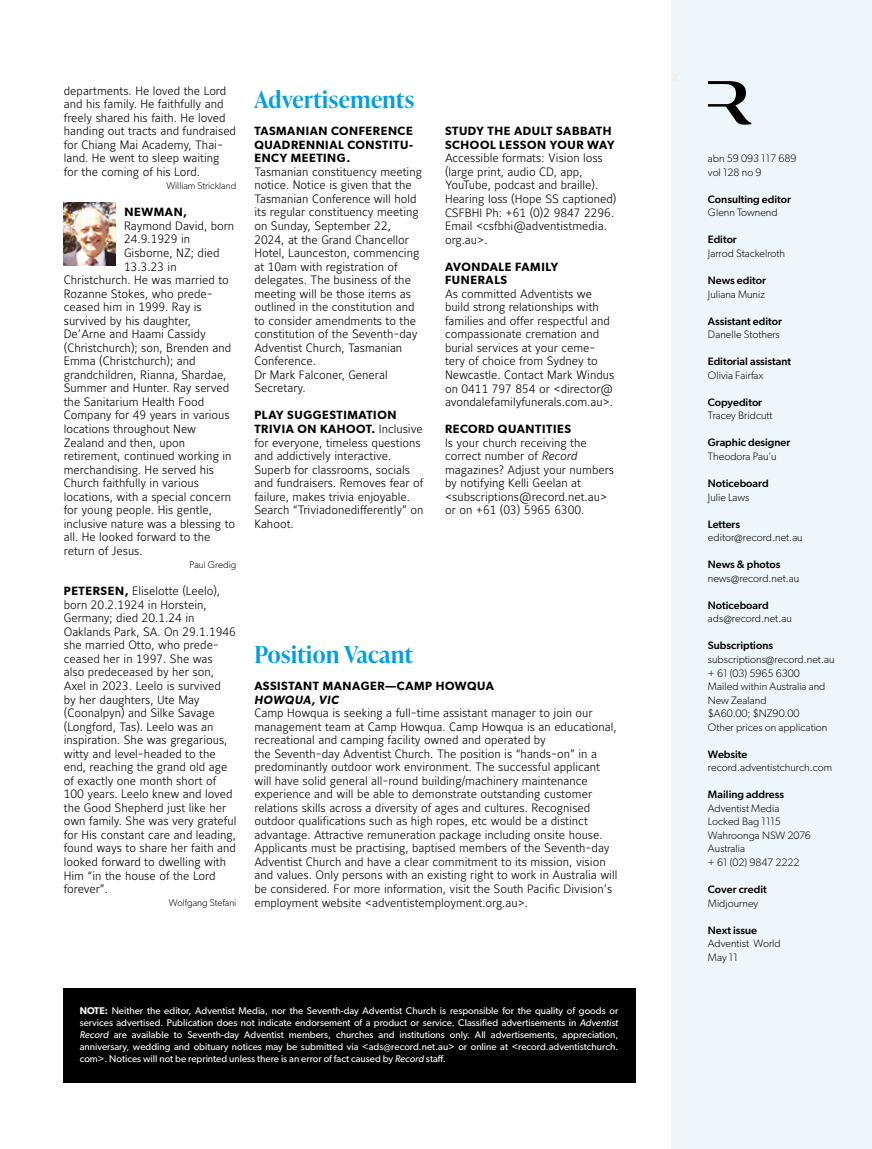
<style>
.page{position:relative;width:872px;height:1149px;background:#fff}
.page>*{position:absolute;margin:0;border:0;box-sizing:border-box;transform-origin:0 0}
.t1{font:600 23.25px "Ivy Presto Headline";letter-spacing:.02em;color:#009fe3}
.t2{font:12px/13.5px "Maurea Light Tf";color:#000}
.t3{font:600 12px/13.5px "Gibson";letter-spacing:.05em;color:#000}
.t4{font:italic 600 12px "Gibson";letter-spacing:.05em;color:#000}
.t5{font:300 10.8px/13.5px "Gibson";color:#000}
.t6{font:500 10.8px "Gibson";color:#000}
.t7{font:9.75px/12px "Gibson";color:#fff;text-align:justify}
.t8{font:300 9.75px "Gibson";color:#000}
.s1{font-family:"Gibson";font-weight:600}
.s2{font-family:"Maurea Light Tf";font-weight:400}
.s3{font-family:"Maurea Light Italic Tf"}
.s4{font-weight:600}
.s5{font-style:italic}
</style>
<div class="page">
<div style="left:671px;top:0;width:201px;height:1148px;background:#eef6f9"></div>
<svg style="left:708px;top:81px;width:43px;height:44px"></svg>
<div style="left:63px;top:987px;width:572px;height:94px;background:#000"></div>
<img style="left:64px;top:203px;width:51px;height:62px">
<p class="t2" style="left:64px;top:84px;width:174px">departments. He loved the Lord and his family. He faithfully and freely shared his faith. He loved handing out tracts and fundraised for Chiang Mai Academy, Thai&shy;land. He went to sleep waiting for the coming of his Lord.</p>
<p class="t8" style="left:166px;top:180px;width:71px">William Strickland</p>
<p class="t3" style="left:125px;top:205px;width:64px">NEWMAN,</p>
<p class="t2" style="left:124px;top:219px;width:112px">Raymond David, born</p>
<p class="t2" style="left:124px;top:233px;width:68px">24.9.1929 in</p>
<p class="t2" style="left:124px;top:247px;width:97px">Gisborne, NZ; died</p>
<p class="t2" style="left:124px;top:260px;width:54px">13.3.23 in</p>
<p class="t2" style="left:64px;top:274px;width:167px">Christchurch. He was married to</p>
<p class="t2" style="left:64px;top:287px;width:150px">Rozanne Stokes, who prede-</p>
<p class="t2" style="left:64px;top:301px;width:140px">ceased him in 1999. Ray is</p>
<p class="t2" style="left:64px;top:314px;width:129px">survived by his daughter,</p>
<p class="t2" style="left:64px;top:328px;width:143px">De’Arne and Haami Cassidy</p>
<p class="t2" style="left:64px;top:341px;width:169px">(Christchurch); son, Brenden and</p>
<p class="t2" style="left:64px;top:355px;width:133px">Emma (Christchurch); and</p>
<p class="t2" style="left:64px;top:368px;width:164px">grandchildren, Rianna, Shardae,</p>
<p class="t2" style="left:64px;top:382px;width:167px">Summer and Hunter. Ray served</p>
<p class="t2" style="left:64px;top:395px;width:142px">the Sanitarium Health Food</p>
<p class="t2" style="left:64px;top:409px;width:167px">Company for 49 years in various</p>
<p class="t2" style="left:64px;top:422px;width:134px">locations throughout New</p>
<p class="t2" style="left:64px;top:436px;width:123px">Zealand and then, upon</p>
<p class="t2" style="left:64px;top:449px;width:169px">retirement, continued working in</p>
<p class="t2" style="left:64px;top:463px;width:152px">merchandising. He served his</p>
<p class="t2" style="left:64px;top:476px;width:137px">Church faithfully in various</p>
<p class="t2" style="left:64px;top:490px;width:169px">locations, with a special concern</p>
<p class="t2" style="left:64px;top:503px;width:150px">for young people. His gentle,</p>
<p class="t2" style="left:64px;top:517px;width:173px">inclusive nature was a blessing to</p>
<p class="t2" style="left:64px;top:531px;width:148px">all. He looked forward to the</p>
<p class="t2" style="left:64px;top:544px;width:80px">return of Jesus.</p>
<p class="t8" style="left:189px;top:558px;width:48px">Paul Gredig</p>
<p class="t2" style="left:64px;top:584px;width:174px"><span class="s1">PETERSEN,</span> Eliselotte (Leelo), born 20.2.1924 in Horstein,<br>Germany; died 20.1.24 in<br>Oaklands Park, SA. On 29.1.1946 she married Otto, who prede&shy;ceased her in 1997. She was also predeceased by her son,<br>Axel in 2023. Leelo is survived<br>by her daughters, Ute May (Coonalpyn) and Silke Savage (Longford, Tas). Leelo was an inspiration. She was gregarious, witty and level-headed to the end, reaching the grand old age of exactly one month short of<br>100 years. Leelo knew and loved the Good Shepherd just like her own family. She was very grateful for His constant care and leading, found ways to share her faith and looked forward to dwelling with<br>Him “in the house of the Lord forever”.</p>
<p class="t8" style="left:169px;top:896px;width:69px">Wolfgang Stefani</p>
<h1 class="t1" style="left:254px;top:83px;width:161px">Advertisements</h1>
<p class="t3" style="left:254px;top:124px;width:160px;text-align:justify">TASMANIAN CONFERENCE QUADRENNIAL CONSTITU-ENCY MEETING.</p>
<p class="t2" style="left:254px;top:165px;width:169px">Tasmanian constituency meeting notice. Notice is given that the<br>Tasmanian Conference will hold its regular constituency meeting on Sunday, September 22,<br>2024, at the Grand Chancellor<br>Hotel, Launceston, commencing at 10am with registration of delegates. The business of the meeting will be those items as outlined in the constitution and to consider amendments to the constitution of the Seventh-day<br>Adventist Church, Tasmanian<br>Conference.<br>Dr Mark Falconer, General<br>Secretary.</p>
<p class="t3" style="left:254px;top:408px;width:170px">PLAY SUGGESTIMATION<br>TRIVIA ON KAHOOT. <span class="s2">Inclusive</span></p>
<p class="t2" style="left:254px;top:436px;width:170px">for everyone, timeless questions and addictively interactive.<br>Superb for classrooms, socials and fundraisers. Removes fear of failure, makes trivia enjoyable.<br>Search “Triviadonedifferently” on<br>Kahoot.</p>
<p class="t3" style="left:445px;top:124px;width:171px">STUDY THE ADULT SABBATH<br>SCHOOL LESSON YOUR WAY</p>
<p class="t2" style="left:445px;top:152px;width:173px">Accessible formats: Vision loss (large print, audio CD, app,<br>YouTube, podcast and braille).<br>Hearing loss (Hope SS captioned)<br>CSFBHI Ph: +61 (0)2 9847 2296.<br>Email &lt;csfbhi@adventistmedia. org.au&gt;.</p>
<p class="t3" style="left:445px;top:259px;width:115px">AVONDALE FAMILY<br>FUNERALS</p>
<p class="t2" style="left:445px;top:287px;width:171px">As committed Adventists we build strong relationships with families and offer respectful and compassionate cremation and burial services at your ceme&shy;tery of choice from Sydney to<br>Newcastle. Contact Mark Windus on 0411 797 854 or &lt;director@ avondalefamilyfunerals.com.au&gt;.</p>
<p class="t3" style="left:445px;top:422px;width:127px">RECORD QUANTITIES</p>
<p class="t2" style="left:445px;top:436px;width:171px">Is your church receiving the correct number of <span class="s3">Record </span>magazines? Adjust your numbers by notifying Kelli Geelan at &lt;subscriptions@record.net.au&gt; or on +61 (03) 5965 6300.</p>
<h1 class="t1" style="left:254px;top:637px;width:160px">Position Vacant</h1>
<p class="t3" style="left:254px;top:678px;width:241px">ASSISTANT MANAGER—CAMP HOWQUA</p>
<p class="t4" style="left:254px;top:692px;width:86px">HOWQUA, VIC</p>
<p class="t2" style="left:254px;top:706px;width:364px">Camp Howqua is seeking a full-time assistant manager to join our management team at Camp Howqua. Camp Howqua is an educational, recreational and camping facility owned and operated by<br>the Seventh-day Adventist Church. The position is “hands-on” in a predominantly outdoor work environment. The successful applicant will have solid general all-round building/machinery maintenance experience and will be able to demonstrate outstanding customer relations skills across a diversity of ages and cultures. Recognised outdoor qualifications such as high ropes, etc would be a distinct advantage. Attractive remuneration package including onsite house.<br>Applicants must be practising, baptised members of the Seventh-day Adventist Church and have a clear commitment to its mission, vision and values. Only persons with an existing right to work in Australia will be considered. For more information, visit the South Pacific Division’s employment website &lt;adventistemployment.org.au&gt;.</p>
<p class="t7" style="left:80px;top:1003px;width:540px"><span class="s4">NOTE:</span> Neither the editor, Adventist Media, nor the Seventh-day Adventist Church is responsible for the quality of goods or services advertised. Publication does not indicate endorsement of a product or service. Classified advertisements in <span class="s5">Adventist Record</span> are available to Seventh-day Adventist members, churches and institutions only. All advertisements, appreciation, anniversary, wedding and obituary notices may be submitted via &lt;ads@record.net.au&gt; or online at &lt;record.adventistchurch. com&gt;. Notices will not be reprinted unless there is an error of fact caused by <span class="s5">Record</span> staff.</p>
<p class="t5" style="left:708px;top:152px;width:90px">abn 59 093 117 689 vol 128 no 9</p>
<p class="t6" style="left:708px;top:193px;width:85px">Consulting editor</p>
<p class="t5" style="left:708px;top:206px;width:71px">Glenn Townend</p>
<p class="t6" style="left:708px;top:233px;width:30px">Editor</p>
<p class="t5" style="left:708px;top:246px;width:79px">Jarrod Stackelroth</p>
<p class="t6" style="left:708px;top:274px;width:60px">News editor</p>
<p class="t5" style="left:708px;top:287px;width:59px">Juliana Muniz</p>
<p class="t6" style="left:708px;top:314px;width:75px">Assistant editor</p>
<p class="t5" style="left:708px;top:327px;width:73px">Danelle Stothers</p>
<p class="t6" style="left:708px;top:355px;width:85px">Editorial assistant</p>
<p class="t5" style="left:708px;top:368px;width:57px">Olivia Fairfax</p>
<p class="t6" style="left:708px;top:395px;width:56px">Copyeditor</p>
<p class="t5" style="left:708px;top:408px;width:66px">Tracey Bridcutt</p>
<p class="t6" style="left:708px;top:436px;width:84px">Graphic designer</p>
<p class="t5" style="left:708px;top:449px;width:70px">Theodora Pau’u</p>
<p class="t6" style="left:708px;top:476px;width:62px">Noticeboard</p>
<p class="t5" style="left:708px;top:490px;width:43px">Julie Laws</p>
<p class="t6" style="left:708px;top:517px;width:34px">Letters</p>
<p class="t5" style="left:708px;top:530px;width:96px">editor@record.net.au</p>
<p class="t6" style="left:708px;top:558px;width:74px">News &amp; photos</p>
<p class="t5" style="left:708px;top:571px;width:93px">news@record.net.au</p>
<p class="t6" style="left:708px;top:598px;width:62px">Noticeboard</p>
<p class="t5" style="left:708px;top:611px;width:85px">ads@record.net.au</p>
<p class="t6" style="left:708px;top:639px;width:67px">Subscriptions</p>
<p class="t5" style="left:708px;top:652px;width:128px">subscriptions@record.net.au + 61 (03) 5965 6300<br>Mailed within Australia and<br>New Zealand<br>$A60.00; $NZ90.00<br>Other prices on application</p>
<p class="t6" style="left:708px;top:747px;width:41px">Website</p>
<p class="t5" style="left:708px;top:760px;width:126px">record.adventistchurch.com</p>
<p class="t6" style="left:708px;top:787px;width:78px">Mailing address</p>
<p class="t5" style="left:708px;top:801px;width:104px">Adventist Media<br>Locked Bag 1115<br>Wahroonga NSW 2076<br>Australia<br>+ 61 (02) 9847 2222</p>
<p class="t6" style="left:708px;top:882px;width:60px">Cover credit</p>
<p class="t5" style="left:708px;top:895px;width:52px">Midjourney</p>
<p class="t6" style="left:708px;top:923px;width:51px">Next issue</p>
<p class="t5" style="left:708px;top:936px;width:74px">Adventist World<br>May 11</p>
</div>
